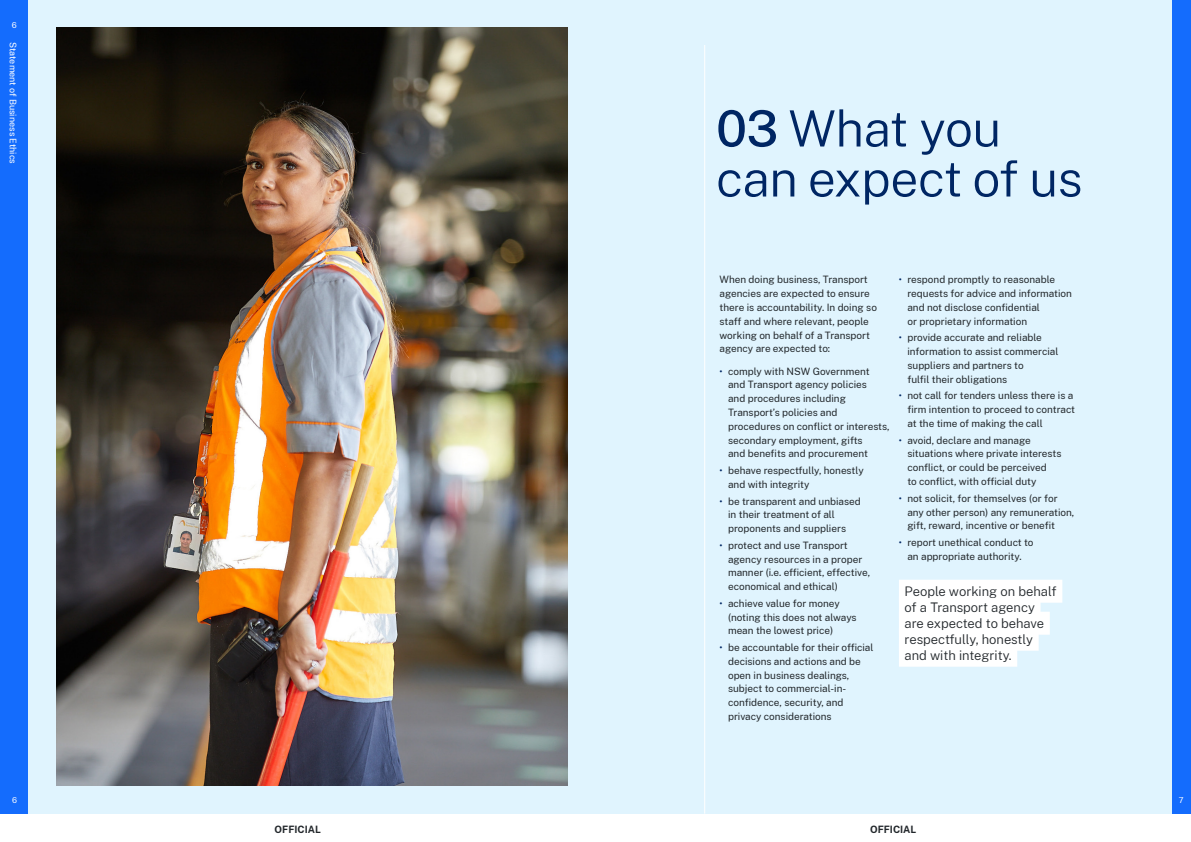
<style>
.page{position:relative;width:1191px;height:842px;background:#fff}
.page>*{position:absolute;margin:0;border:0;box-sizing:border-box;transform-origin:0 0}
.H1_-_Title{font:300 50px/50px "Public Sans NSW";letter-spacing:-.01em;color:#002664}
.Pullout_block{font:300 13px "Public Sans NSW";color:#22272b}
.P_-_Bullets{font:10px/13.8px "Public Sans NSW";color:#22272b}
.P_-_Body{font:10px/13.8px "Public Sans NSW";color:#22272b}
.t1{font:700 10px "Public Sans NSW";color:#22272b}
.t2{font:9px "Public Sans NSW";color:#fff}
.t3{font:8px "Public Sans NSW";color:#fff}
.s1{font-weight:500}
.s2{color:#002664}
</style>
<div class="page">
<div style="left:28px;top:0;width:1150px;height:814px;background:#e0f4fe"></div>
<div style="left:899px;top:580px;width:163px;height:23px;background:#fff"></div>
<div style="left:899px;top:596px;width:141px;height:23px;background:#fff"></div>
<div style="left:899px;top:612px;width:150px;height:23px;background:#fff"></div>
<div style="left:899px;top:628px;width:139px;height:23px;background:#fff"></div>
<div style="left:899px;top:644px;width:118px;height:23px;background:#fff"></div>
<hr style="left:704px;top:45px;width:1px;height:769px;background:#fff">
<img style="left:57px;top:28px;width:510px;height:758px">
<div style="left:0;top:0;width:28px;height:814px;background:#146cfd"></div>
<div style="left:1171px;top:0;width:20px;height:814px;background:#146cfd"></div>
<p class="t3" style="left:12px;top:20px;width:6px">6</p>
<p class="t2" style="left:20px;top:42px;width:124px;rotate:90deg">Statement of Business Ethics</p>
<h1 class="H1_-_Title" style="left:716px;top:100px;width:368px"><span class="s1">03</span> What you can expect of us</h1>
<p class="P_-_Body" style="left:719px;top:272px;width:159px">When doing business, Transport agencies are expected to ensure there is accountability. In doing so staff and where relevant, people working on behalf of a Transport agency are expected to:</p>
<p class="P_-_Bullets" style="left:728px;top:363px;width:163px;text-indent:-9px"><span class="s2">•</span> comply with NSW Government<br>and Transport agency policies<br>and procedures including<br>Transport’s policies and procedures on conflict or interests, secondary employment, gifts<br>and benefits and procurement</p>
<p class="P_-_Bullets" style="left:728px;top:463px;width:137px;text-indent:-9px"><span class="s2">•</span> behave respectfully, honestly and with integrity</p>
<p class="P_-_Bullets" style="left:728px;top:493px;width:134px;text-indent:-9px"><span class="s2">•</span> be transparent and unbiased in their treatment of all proponents and suppliers</p>
<p class="P_-_Bullets" style="left:728px;top:538px;width:144px;text-indent:-9px"><span class="s2">•</span> protect and use Transport agency resources in a proper manner (i.e. efficient, effective, economical and ethical)</p>
<p class="P_-_Bullets" style="left:728px;top:596px;width:130px;text-indent:-9px"><span class="s2">•</span> achieve value for money (noting this does not always mean the lowest price)</p>
<p class="P_-_Bullets" style="left:728px;top:640px;width:147px;text-indent:-9px"><span class="s2">•</span> be accountable for their official decisions and actions and be open in business dealings, subject to commercial-in&shy;confidence, security, and privacy considerations</p>
<p class="P_-_Bullets" style="left:907px;top:272px;width:166px;text-indent:-9px"><span class="s2">•</span> respond promptly to reasonable requests for advice and information and not disclose confidential<br>or proprietary information</p>
<p class="P_-_Bullets" style="left:907px;top:330px;width:153px;text-indent:-9px"><span class="s2">•</span> provide accurate and reliable information to assist commercial suppliers and partners to<br>fulfil their obligations</p>
<p class="P_-_Bullets" style="left:907px;top:388px;width:169px;text-indent:-9px"><span class="s2">•</span> not call for tenders unless there is a firm intention to proceed to contract at the time of making the call</p>
<p class="P_-_Bullets" style="left:907px;top:432px;width:156px;text-indent:-9px"><span class="s2">•</span> avoid, declare and manage situations where private interests conflict, or could be perceived<br>to conflict, with official duty</p>
<p class="P_-_Bullets" style="left:907px;top:490px;width:168px;text-indent:-9px"><span class="s2">•</span> not solicit, for themselves (or for any other person) any remuneration, gift, reward, incentive or benefit</p>
<p class="P_-_Bullets" style="left:899px;top:535px;width:136px;text-align:center"><span class="s2">•</span> report unethical conduct to an appropriate authority.</p>
<p class="Pullout_block" style="left:904px;top:581px;width:154px">People working on behalf</p>
<p class="Pullout_block" style="left:904px;top:597px;width:132px">of a Transport agency</p>
<p class="Pullout_block" style="left:904px;top:613px;width:141px">are expected to behave</p>
<p class="Pullout_block" style="left:904px;top:629px;width:130px">respectfully, honestly</p>
<p class="Pullout_block" style="left:904px;top:645px;width:109px">and with integrity.</p>
<p class="t3" style="left:12px;top:794px;width:6px">6</p>
<p class="t3" style="left:1178px;top:794px;width:6px">7</p>
<p class="t1" style="left:275px;top:822px;width:48px">OFFICIAL</p>
<p class="t1" style="left:870px;top:822px;width:48px">OFFICIAL</p>
</div>
